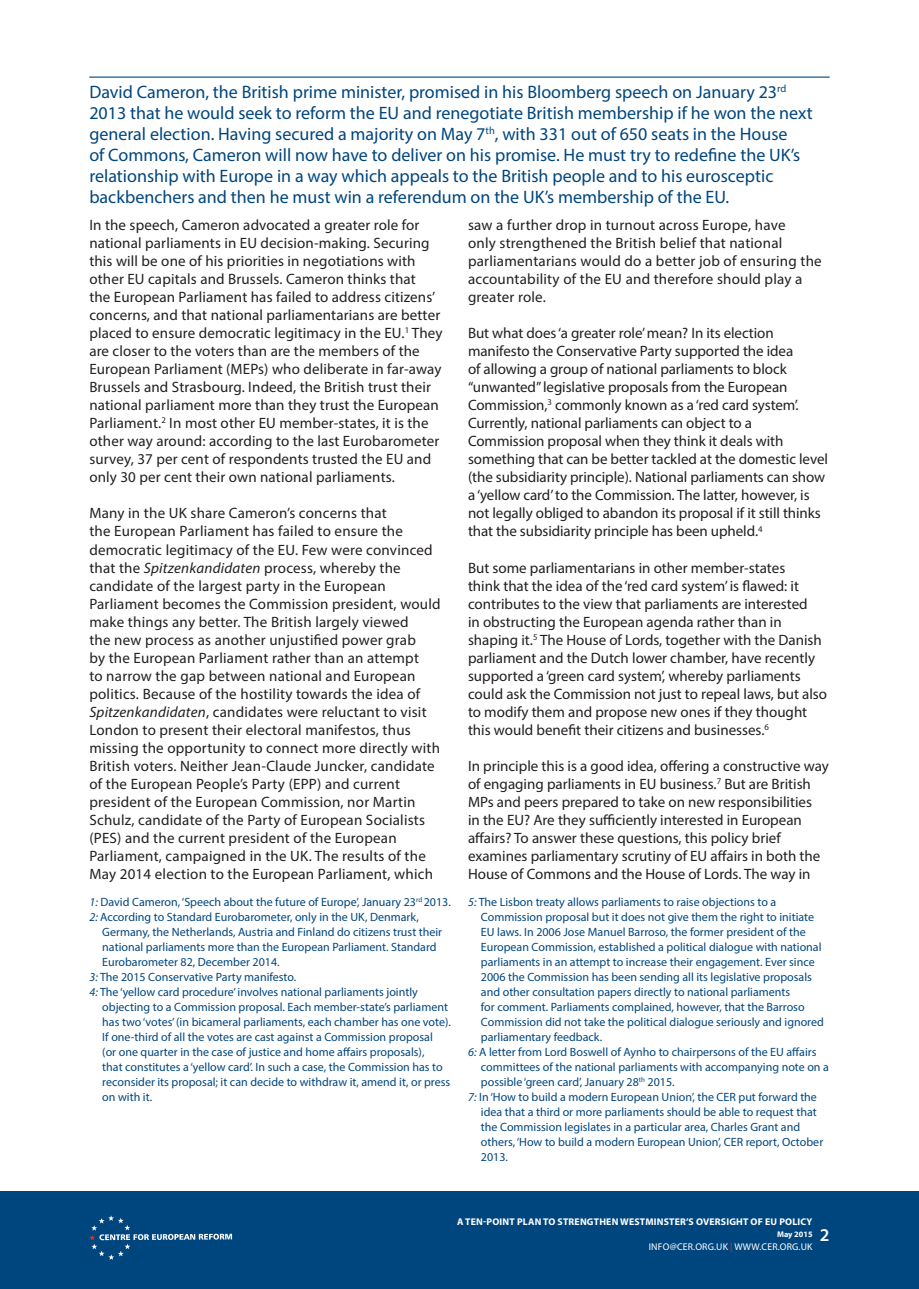
<style>
.page{position:relative;width:919px;height:1289px;background:#fff}
.page>*{position:absolute;margin:0;border:0;box-sizing:border-box;transform-origin:0 0}
.t1{font:18px/21px "Myriad Pro";color:#00467e}
.t2{font:600 18px "Myriad Pro";color:#fff}
.t3{font:15px/18px "Myriad Pro";letter-spacing:.01em;color:#231f20}
.t4{font:12px/15px "Myriad Pro";color:#00467e}
.t5{font:700 9.75px "Myriad Pro";letter-spacing:.02em;color:#fff}
.t6{font:9.75px "Myriad Pro";letter-spacing:.02em;color:#fff}
.t7{font:700 8.25px "Myriad Pro";color:#fff}
.s1{font-style:italic}
.s2{color:#ee2e22}
</style>
<div class="page">
<hr style="left:89px;top:77px;width:740px;height:1px;background:#00467e">
<div style="left:0;top:1191px;width:918px;height:97px;background:#00467e"></div>
<svg style="left:89px;top:1215px;width:143px;height:44px"></svg>
<p class="t1" style="left:89px;top:81px;width:724px">David Cameron, the British prime minister, promised in his Bloomberg speech on January 23<sup>rd </sup>2013 that he would seek to reform the EU and renegotiate British membership if he won the next general election. Having secured a majority on May 7<sup>th</sup>, with 331 out of 650 seats in the House<br>of Commons, Cameron will now have to deliver on his promise. He must try to redefine the UK’s relationship with Europe in a way which appeals to the British people and to his eurosceptic backbenchers and then he must win a referendum on the UK’s membership of the EU.</p>
<p class="t3" style="left:89px;top:216px;width:355px">I n the speech, Cameron advocated a greater role for national parliaments in EU decision-making. Securing this will be one of his priorities in negotiations with other EU capitals and Brussels. Cameron thinks that<br>the European Parliament has failed to address citizens’ concerns, and that national parliamentarians are better placed to ensure democratic legitimacy in the EU.<sup>1</sup> They are closer to the voters than are the members of the European Parliament (MEPs) who deliberate in far-away Brussels and Strasbourg. I ndeed, the British trust their national parliament more than they trust the European Parliament.<sup>2</sup> I n most other EU member-states, it is the other way around: according to the last Eurobarometer survey, 37 per cent of respondents trusted the EU and only 30 per cent their own national parliaments.</p>
<p class="t3" style="left:89px;top:504px;width:353px">Many in the UK share Cameron’s concerns that<br>the European Parliament has failed to ensure the democratic legitimacy of the EU. Few were convinced that the <span class="s1">Spitzenkandidaten</span> process, whereby the candidate of the largest party in the European Parliament becomes the Commission president, would make things any better. The British largely viewed<br>the new process as another unjustified power grab<br>by the European Parliament rather than an attempt<br>to narrow the gap between national and European politics. Because of the hostility towards the idea of <span class="s1">Spitzenkandidaten</span>, candidates were reluctant to visit London to present their electoral manifestos, thus missing the opportunity to connect more directly with British voters. Neither Jean-Claude Juncker, candidate of the European People’s Party (EPP) and current president of the European Commission, nor Martin Schulz, candidate of the Party of European Socialists (PES) and the current president of the European Parliament, campaigned in the UK. The results of the May 2014 election to the European Parliament, which</p>
<p class="t3" style="left:468px;top:216px;width:355px">saw a further drop in turnout across Europe, have<br>only strengthened the British belief that national parliamentarians would do a better job of ensuring the accountability of the EU and therefore should play a greater role.</p>
<p class="t3" style="left:468px;top:324px;width:361px">But what does ‘a greater role’ mean? I n its election manifesto the Conservative Party supported the idea<br>of allowing a group of national parliaments to block “unwanted” legislative proposals from the European Commission,<sup>3</sup> commonly known as a ‘red card system’.<br>Currently, national parliaments can object to a Commission proposal when they think it deals with something that can be better tackled at the domestic level (the subsidiarity principle). National parliaments can show a ‘yellow card’ to the Commission. The latter, however, is not legally obliged to abandon its proposal if it still thinks that the subsidiarity principle has been upheld.<sup>4</sup></p>
<p class="t3" style="left:468px;top:558px;width:360px">But some parliamentarians in other member-states<br>think that the idea of the ‘red card system’ is flawed: it contributes to the view that parliaments are interested<br>in obstructing the European agenda rather than in shaping it.<sup>5</sup> The House of Lords, together with the Danish parliament and the Dutch lower chamber, have recently supported a ‘green card system’, whereby parliaments could ask the Commission not just to repeal laws, but also to modify them and propose new ones if they thought this would benefit their citizens and businesses.<sup>6</sup></p>
<p class="t3" style="left:468px;top:756px;width:362px">I n principle this is a good idea, offering a constructive way of engaging parliaments in EU business.<sup>7</sup> But are British MPs and peers prepared to take on new responsibilities<br>in the EU? Are they sufficiently interested in European affairs? To answer these questions, this policy brief examines parliamentary scrutiny of EU affairs in both the House of Commons and the House of Lords. The way in</p>
<p class="t4" style="left:89px;top:894px;width:363px"><span class="s1">1:</span> David Cameron, ‘Speech about the future of Europe’, January 23<sup>rd</sup> 2013.<br><span class="s1">2:</span> According to Standard Eurobarometer, only in the UK, Denmark,</p>
<p class="t4" style="left:102px;top:924px;width:341px">Germany, the Netherlands, Austria and Finland do citizens trust their</p>
<p class="t4" style="left:102px;top:939px;width:336px">national parliaments more than the European Parliament. Standard</p>
<p class="t4" style="left:102px;top:954px;width:179px">Eurobarometer 82, December 2014.</p>
<p class="t4" style="left:89px;top:969px;width:208px"><span class="s1">3:</span> The 2015 Conservative Party manifesto.</p>
<p class="t4" style="left:89px;top:984px;width:330px"><span class="s1">4:</span> The ‘yellow card procedure’ involves national parliaments jointly</p>
<p class="t4" style="left:102px;top:999px;width:347px">objecting to a Commission proposal. Each member-state’s parliament</p>
<p class="t4" style="left:102px;top:1014px;width:350px">has two ‘votes’ (in bicameral parliaments, each chamber has one vote).</p>
<p class="t4" style="left:102px;top:1029px;width:332px">If one-third of all the votes are cast against a Commission proposal</p>
<p class="t4" style="left:102px;top:1044px;width:324px">(or one quarter in the case of justice and home affairs proposals),</p>
<p class="t4" style="left:102px;top:1059px;width:342px">that constitutes a ‘yellow card’. I n such a case, the Commission has to</p>
<p class="t4" style="left:102px;top:1074px;width:349px">reconsider its proposal; it can decide to withdraw it, amend it, or press</p>
<p class="t4" style="left:102px;top:1089px;width:51px">on with it.</p>
<p class="t4" style="left:468px;top:894px;width:309px"><span class="s1">5:</span> The Lisbon treaty allows parliaments to raise objections to a</p>
<p class="t4" style="left:481px;top:909px;width:334px">Commission proposal but it does not give them the right to initiate</p>
<p class="t4" style="left:481px;top:924px;width:326px">EU laws. I n 2006 Jose Manuel Barroso, the former president of the</p>
<p class="t4" style="left:481px;top:939px;width:342px">European Commission, established a political dialogue with national</p>
<p class="t4" style="left:481px;top:954px;width:335px">parliaments in an attempt to increase their engagement. Ever since</p>
<p class="t4" style="left:481px;top:969px;width:332px">2006 the Commission has been sending all its legislative proposals</p>
<p class="t4" style="left:481px;top:984px;width:311px">and other consultation papers directly to national parliaments</p>
<p class="t4" style="left:481px;top:999px;width:325px">for comment. Parliaments complained, however, that the Barroso</p>
<p class="t4" style="left:481px;top:1014px;width:344px">Commission did not take the political dialogue seriously and ignored</p>
<p class="t4" style="left:481px;top:1029px;width:123px">parliamentary feedback.</p>
<p class="t4" style="left:468px;top:1044px;width:350px"><span class="s1">6:</span> A letter from Lord Boswell of Aynho to chairpersons of the EU affairs</p>
<p class="t4" style="left:481px;top:1059px;width:349px">committees of the national parliaments with accompanying note on a</p>
<p class="t4" style="left:481px;top:1074px;width:195px">possible ‘green card’, January 28<sup>th</sup> 2015.</p>
<p class="t4" style="left:468px;top:1089px;width:256px"><span class="s1">7:</span> I n ‘How to build a modern European Union’, the CER</p>
<p class="t4" style="left:481px;top:1089px;width:337px;text-indent:257px">put forward the idea that a third or more parliaments should be able to request that the Commission legislates in a particular area, Charles Grant and others, ‘How to build a modern European Union’, CER</p>
<p class="t4" style="left:745px;top:1134px;width:79px">report, October</p>
<p class="t4" style="left:481px;top:1149px;width:29px">2013.</p>
<p class="t5" style="left:457px;top:1215px;width:357px">A TEN-POINT PLAN TO STRENGTHEN WESTMINSTER’S OVERSIGHT OF EU POLICY</p>
<p class="t7" style="left:777px;top:1228px;width:37px">MAY 2015</p>
<p class="t6" style="left:648px;top:1240px;width:139px">info@cer.org.uk <span class="s2">|</span> WWW.CER.ORG</p>
<p class="t6" style="left:798px;top:1240px;width:9px">.UK</p>
<p class="t2" style="left:819px;top:1223px;width:11px">2</p>
</div>
